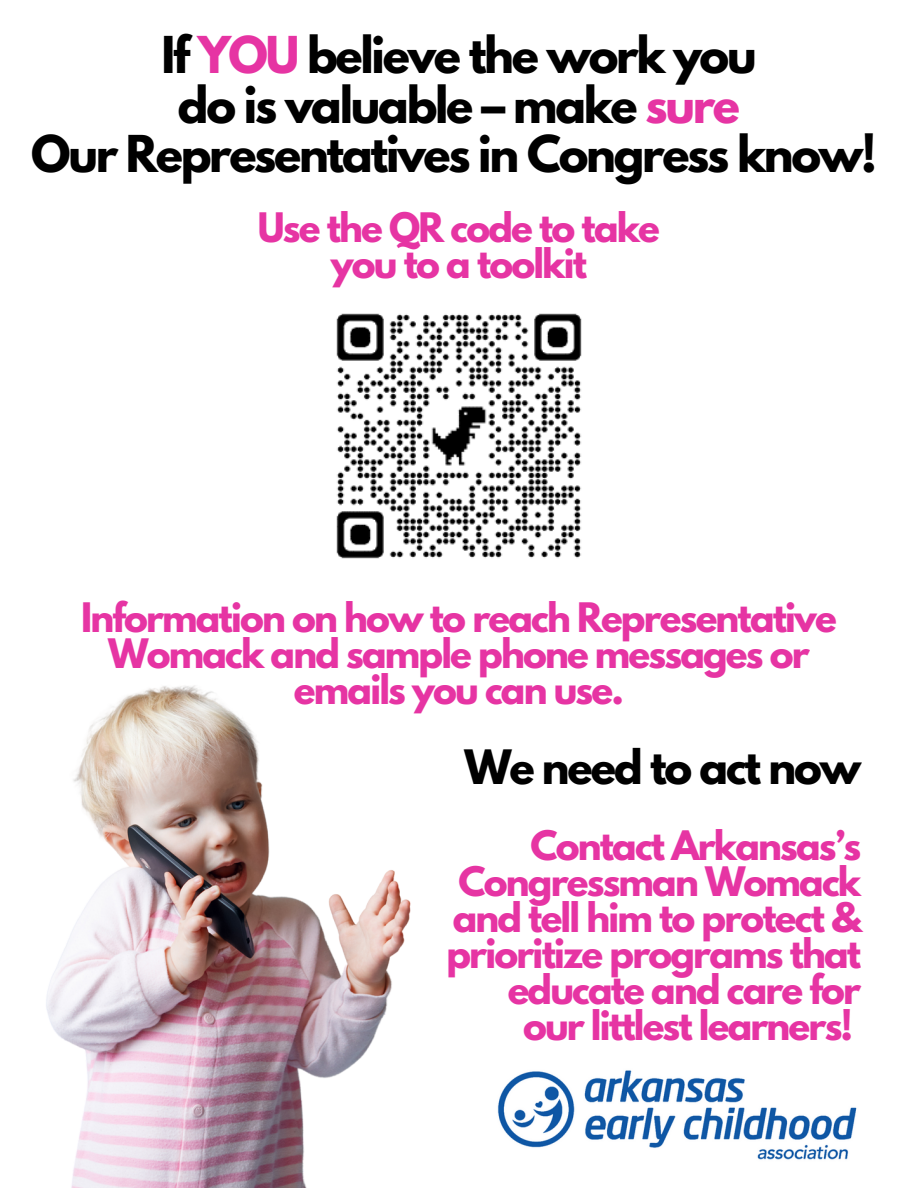
<style>
.page{position:relative;width:918px;height:1188px;background:#fff}
.page>*{position:absolute;margin:0;border:0;box-sizing:border-box;transform-origin:0 0}
.t1{font:700 45px "League Spartan";letter-spacing:-.05em;color:#000}
.t2{font:700 42px "League Spartan";letter-spacing:-.05em;color:#000}
.t3{font:700 36px/36px "League Spartan";letter-spacing:-.05em;color:#e634a3;text-align:center}
.s1{color:#e634a3}
</style>
<div class="page">
<img style="left:336px;top:313px;width:246px;height:246px">
<img style="left:46px;top:685px;width:365px;height:503px">
<img style="left:497px;top:1070px;width:360px;height:90px">
<p class="t1" style="left:161px;top:33px;width:597px">If <span class="s1">YOU</span> believe the work you</p>
<p class="t1" style="left:178px;top:82px;width:564px">do is valuable – make <span class="s1">sure</span></p>
<p class="t1" style="left:31px;top:132px;width:847px">Our Representatives in Congress know!</p>
<p class="t3" style="left:258px;top:214px;width:404px">Use the QR code to take</p>
<p class="t3" style="left:331px;top:250px;width:258px">you to a toolkit</p>
<p class="t3" style="left:81px;top:605px;width:757px">Information on how to reach Representative<br>Womack and sample phone messages or</p>
<p class="t3" style="left:294px;top:677px;width:331px">emails you can use.</p>
<p class="t2" style="left:464px;top:746px;width:398px">We need to act now</p>
<p class="t3" style="left:447px;top:832px;width:416px;text-align:right">Contact Arkansas’s<br>Congressman Womack and tell him to protect &amp; prioritize programs that educate and care for</p>
<p class="t3" style="left:523px;top:1012px;width:332px">our littlest learners!</p>
</div>
